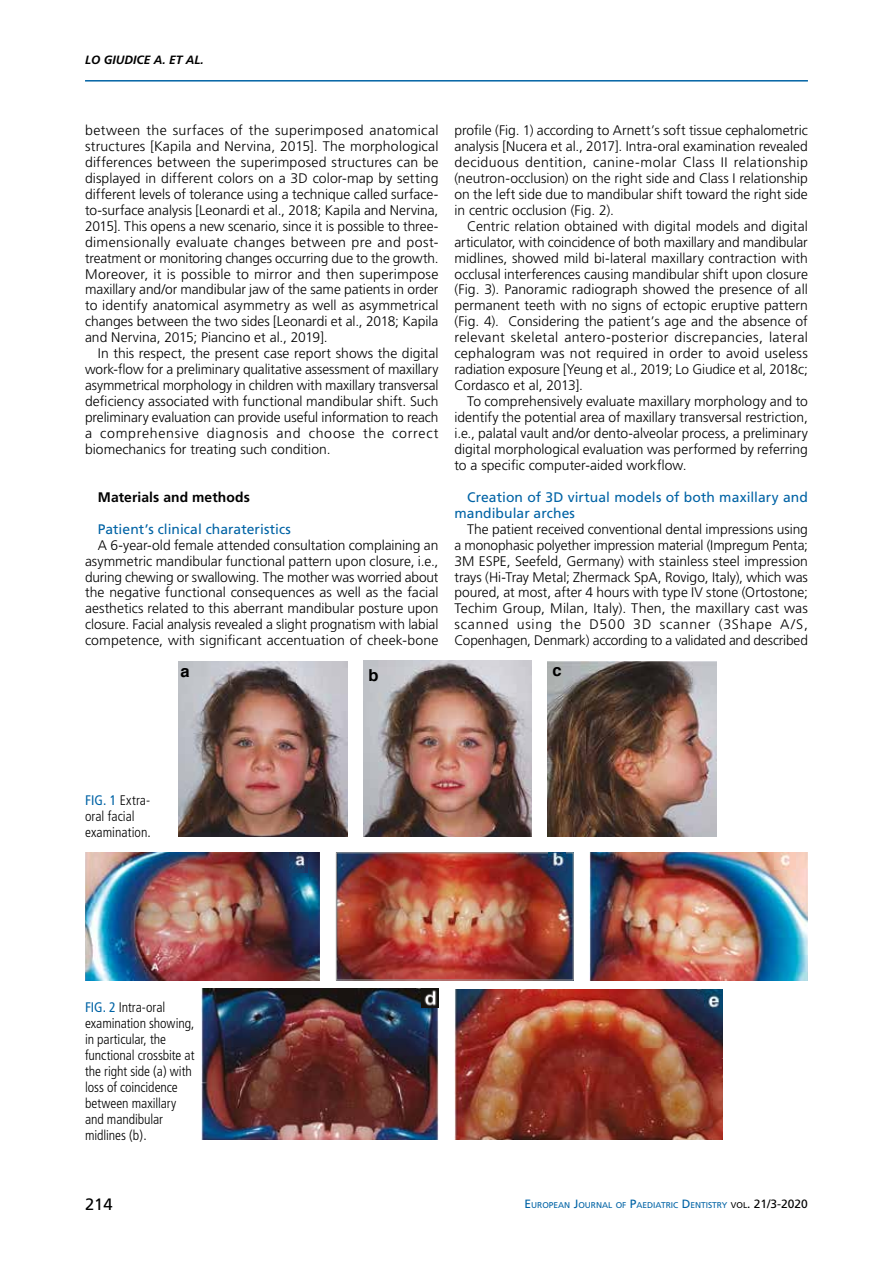
<style>
.page{position:relative;width:893px;height:1263px;background:#fff}
.page>*{position:absolute;margin:0;border:0;box-sizing:border-box;transform-origin:0 0}
.t1{font:16.5px "Frutiger";color:#000}
.t2{font:700 16.5px "Helvetica";color:#000}
.t3{font:300 13.8px/15.9px "Frutiger LT Std";color:#000;text-align:justify}
.t4{font:300 condensed 13.8px/15.9px "Frutiger";letter-spacing:-.005em;color:#000}
.t5{font:13.8px/15.9px "Frutiger LT Std";letter-spacing:.005em;color:#0063a5}
.t6{font:700 13.8px "Frutiger";letter-spacing:.01em;color:#000}
.t7{font:italic 700 12px "Frutiger";color:#000}
.t8{font:8.4px "Frutiger";color:#0063a5}
.s1{font-weight:400;color:#0063a5}
.s2{font-size:12px}
.s3{color:#000}
.s4{font-size:12px;color:#000}
</style>
<div class="page">
<hr style="left:85px;top:80px;width:723px;height:2px;background:#0063a5">
<img style="left:455px;top:989px;width:268px;height:150px">
<img style="left:85px;top:853px;width:235px;height:127px">
<img style="left:338px;top:855px;width:233px;height:123px">
<div style="left:336px;top:853px;width:237px;height:127px;border:1px solid #9d9d9c"></div>
<img style="left:590px;top:853px;width:218px;height:127px">
<img style="left:201px;top:988px;width:237px;height:151px">
<img style="left:774px;top:853px;width:21px;height:16px">
<img style="left:549px;top:853px;width:17px;height:17px">
<img style="left:290px;top:853px;width:17px;height:19px">
<img style="left:421px;top:989px;width:17px;height:19px">
<img style="left:704px;top:992px;width:15px;height:16px">
<img style="left:178px;top:661px;width:169px;height:176px">
<img style="left:548px;top:661px;width:168px;height:176px">
<img style="left:363px;top:661px;width:169px;height:176px">
<p class="t7" style="left:85px;top:53px;width:120px">LO GIUDICE A. ET AL.</p>
<p class="t3" style="left:85px;top:122px;width:355px">between the surfaces of the superimposed anatomical structures [Kapila and Nervina, 2015]. The morphological differences between the superimposed structures can be displayed in different colors on a 3D color-map by setting different levels of tolerance using a technique called surface&shy;to-surface analysis [Leonardi et al., 2018; Kapila and Nervina, 2015]. This opens a new scenario, since it is possible to three&shy;dimensionally evaluate changes between pre and post&shy;treatment or monitoring changes occurring due to the growth.<br>Moreover, it is possible to mirror and then superimpose maxillary and/or mandibular jaw of the same patients in order to identify anatomical asymmetry as well as asymmetrical changes between the two sides [Leonardi et al., 2018; Kapila and Nervina, 2015; Piancino et al., 2019].</p>
<p class="t3" style="left:85px;top:346px;width:355px;text-indent:13px">In this respect, the present case report shows the digital work-flow for a preliminary qualitative assessment of maxillary asymmetrical morphology in children with maxillary transversal deficiency associated with functional mandibular shift. Such preliminary evaluation can provide useful information to reach a comprehensive diagnosis and choose the correct biomechanics for treating such condition.</p>
<p class="t6" style="left:98px;top:489px;width:154px">Materials and methods</p>
<p class="t5" style="left:98px;top:521px;width:195px">Patient’s clinical charateristics</p>
<p class="t3" style="left:85px;top:537px;width:355px;text-indent:13px">A 6-year-old female attended consultation complaining an asymmetric mandibular functional pattern upon closure, i.e., during chewing or swallowing. The mother was worried about the negative functional consequences as well as the facial aesthetics related to this aberrant mandibular posture upon closure. Facial analysis revealed a slight prognatism with labial competence, with significant accentuation of cheek-bone</p>
<p class="t3" style="left:454px;top:122px;width:355px">profile (Fig. 1) according to Arnett’s soft tissue cephalometric analysis [Nucera et al., 2017]. Intra-oral examination revealed deciduous dentition, canine-molar Class II relationship (neutron-occlusion) on the right side and Class I relationship on the left side due to mandibular shift toward the right side in centric occlusion (Fig. 2).</p>
<p class="t3" style="left:454px;top:218px;width:355px;text-indent:13px">Centric relation obtained with digital models and digital articulator, with coincidence of both maxillary and mandibular midlines, showed mild bi-lateral maxillary contraction with occlusal interferences causing mandibular shift upon closure (Fig. 3). Panoramic radiograph showed the presence of all permanent teeth with no signs of ectopic eruptive pattern (Fig. 4). Considering the patient’s age and the absence of relevant skeletal antero-posterior discrepancies, lateral cephalogram was not required in order to avoid useless radiation exposure [Yeung et al., 2019; Lo Giudice et al, 2018c; Cordasco et al, 2013].</p>
<p class="t3" style="left:454px;top:394px;width:355px;text-indent:13px">To comprehensively evaluate maxillary morphology and to identify the potential area of maxillary transversal restriction, i.e., palatal vault and/or dento-alveolar process, a preliminary digital morphological evaluation was performed by referring to a specific computer-aided workflow.</p>
<p class="t5" style="left:454px;top:489px;width:355px;text-indent:13px">Creation of 3D virtual models of both maxillary and mandibular arches</p>
<p class="t3" style="left:454px;top:521px;width:355px;text-indent:13px">The patient received conventional dental impressions using a monophasic polyether impression material (Impregum Penta; 3M ESPE, Seefeld, Germany) with stainless steel impression trays (Hi-Tray Metal; Zhermack SpA, Rovigo, Italy), which was poured, at most, after 4 hours with type IV stone (Ortostone; Techim Group, Milan, Italy). Then, the maxillary cast was scanned using the D500 3D scanner (3Shape A/S, Copenhagen, Denmark) according to a validated and described</p>
<p class="t2" style="left:181px;top:658px;width:11px">a</p>
<p class="t2" style="left:369px;top:662px;width:12px">b</p>
<p class="t2" style="left:552px;top:657px;width:11px">c</p>
<p class="t4" style="left:85px;top:792px;width:67px"><span class="s1">FIG. 1</span> Extra&shy;oral facial examination.</p>
<p class="t4" style="left:85px;top:999px;width:111px"><span class="s1">FIG. 2</span> Intra-oral examination showing, in particular, the functional crossbite at the right side (a) with loss of coincidence between maxillary and mandibular midlines (b).</p>
<p class="t1" style="left:85px;top:1194px;width:29px">214</p>
<p class="t8" style="left:524px;top:1200px;width:285px"><span class="s2">E</span>UROPEAN <span class="s2">J</span>OURNAL OF <span class="s2">P</span>AE DIATRIC <span class="s2">D</span> E NTISTRY <span class="s3">VOL</span><span class="s4">. 21/3-2020</span></p>
</div>
